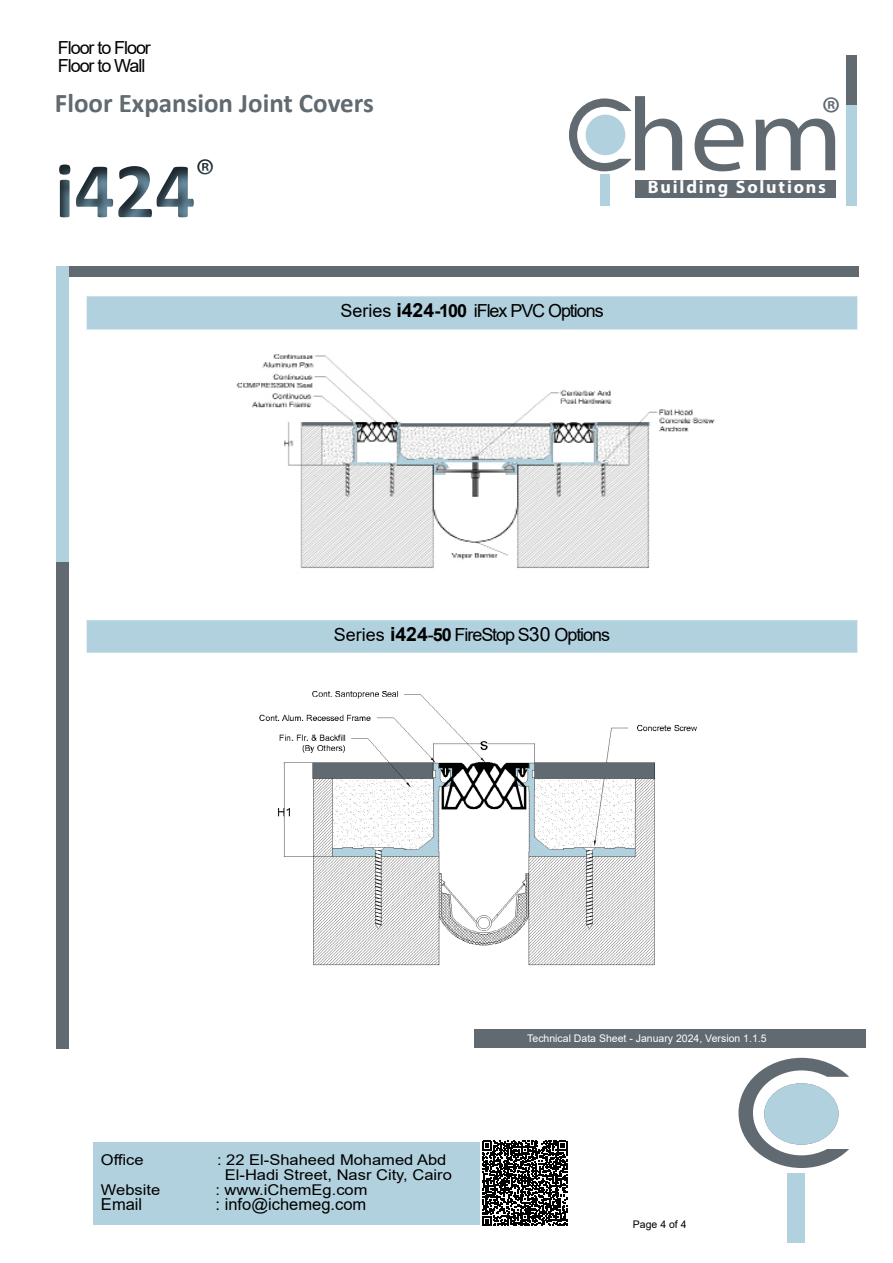
<style>
.page{position:relative;width:893px;height:1263px;background:#fff}
.page>*{position:absolute;margin:0;border:0;box-sizing:border-box;transform-origin:0 0}
.t1{font:700 79.5px "Calibri";color:#6e95aa}
.t2{font:46.35px "Myriad Pro";color:#606a70}
.t3{font:700 27px "Calibri";color:#606a70}
.t4{font:18px/18px "Arial";letter-spacing:-.06em;color:#000}
.t5{font:700 18px "Myriad Pro";letter-spacing:.1em;color:#fff}
.t6{font:16.5px "Arial";color:#000}
.t7{font:14.85px/15px "Arial";color:#000;text-align:center;scale:1.11 1}
.t8{font:10.5px "Arial";color:#fff}
.t9{font:10.5px "Arial";color:#000}
.s1{font-weight:700;font-size:19.5px}
.s2{font-weight:700}
.s3{font-size:19.5px}
</style>
<div class="page">
<div style="left:69px;top:266px;width:790px;height:11px;background:#606a70"></div>
<div style="left:475px;top:1029px;width:391px;height:18px;background:#606a70"></div>
<div style="left:56px;top:266px;width:13px;height:296px;background:#b2d1de"></div>
<div style="left:56px;top:562px;width:13px;height:486px;background:#606a70"></div>
<svg style="left:738px;top:1058px;width:111px;height:110px"></svg>
<div style="left:787px;top:1173px;width:17px;height:70px;background:#b2d1de"></div>
<div style="left:764px;top:1083px;width:74px;height:62px;background:#b2d1de;border-radius:50%"></div>
<svg style="left:87px;top:296px;width:770px;height:357px"></svg>
<hr style="left:85px;top:329px;width:774px;height:2px;background:#fff">
<hr style="left:85px;top:619px;width:774px;height:1px;background:#fff">
<img style="left:225px;top:331px;width:511px;height:288px">
<img style="left:259px;top:691px;width:438px;height:275px">
<div style="left:847px;top:55px;width:10px;height:50px;background:#606a70"></div>
<div style="left:847px;top:105px;width:10px;height:101px;background:#b2d1df"></div>
<div style="left:14px;top:133px;width:457px;height:114px;background:#000;opacity:.75"></div>
<svg style="left:569px;top:96px;width:266px;height:75px"></svg>
<div style="left:600px;top:174px;width:9px;height:31px;background:#b2d1de"></div>
<div style="left:586px;top:115px;width:39px;height:40px;background:#b2d1de;border-radius:50%"></div>
<div style="left:635px;top:180px;width:200px;height:17px;background:#606a70"></div>
<div style="left:94px;top:1142px;width:386px;height:82px;background:#b2d1de"></div>
<svg style="left:482px;top:1140px;width:86px;height:86px"></svg>
<p class="t4" style="left:58px;top:39px;width:94px">Floor to Floor<br>Floor to Wall</p>
<h3 class="t3" style="left:55px;top:84px;width:320px">Floor Expansion Joint Covers</h3>
<h1 class="t1" style="left:55px;top:135px;width:161px">i424<sup>®</sup></h1>
<p class="t4" style="left:340px;top:302px;width:265px">Series <span class="s1">i424</span><span class="s2">-100</span> iFlex PVC Options</p>
<h2 class="t2" style="left:821px;top:85px;width:21px">®</h2>
<p class="t5" style="left:648px;top:175px;width:180px">Building Solutions</p>
<p class="t4" style="left:334px;top:626px;width:278px">Series <span class="s1">i424</span>-<span class="s2">50</span> FireStop S<span class="s3">30</span> Options</p>
<p class="t7" style="left:101px;top:1152px;width:40px">Office</p>
<p class="t7" style="left:217px;top:1152px;width:213px">: 22 El-Shaheed Mohamed Abd<br>El-Hadi Street, Nasr City, Cairo</p>
<p class="t7" style="left:101px;top:1182px;width:55px">Website</p>
<p class="t7" style="left:215px;top:1182px;width:139px">: www.iChemEg.com</p>
<p class="t6" style="left:101px;top:1193px;width:43px">Email</p>
<p class="t6" style="left:216px;top:1193px;width:152px">: info@ichemeg.com</p>
<p class="t8" style="left:527px;top:1031px;width:241px">Technical Data Sheet - January 2024, Version 1.1.5</p>
<p class="t9" style="left:633px;top:1217px;width:55px">Page 4 of 4</p>
</div>
